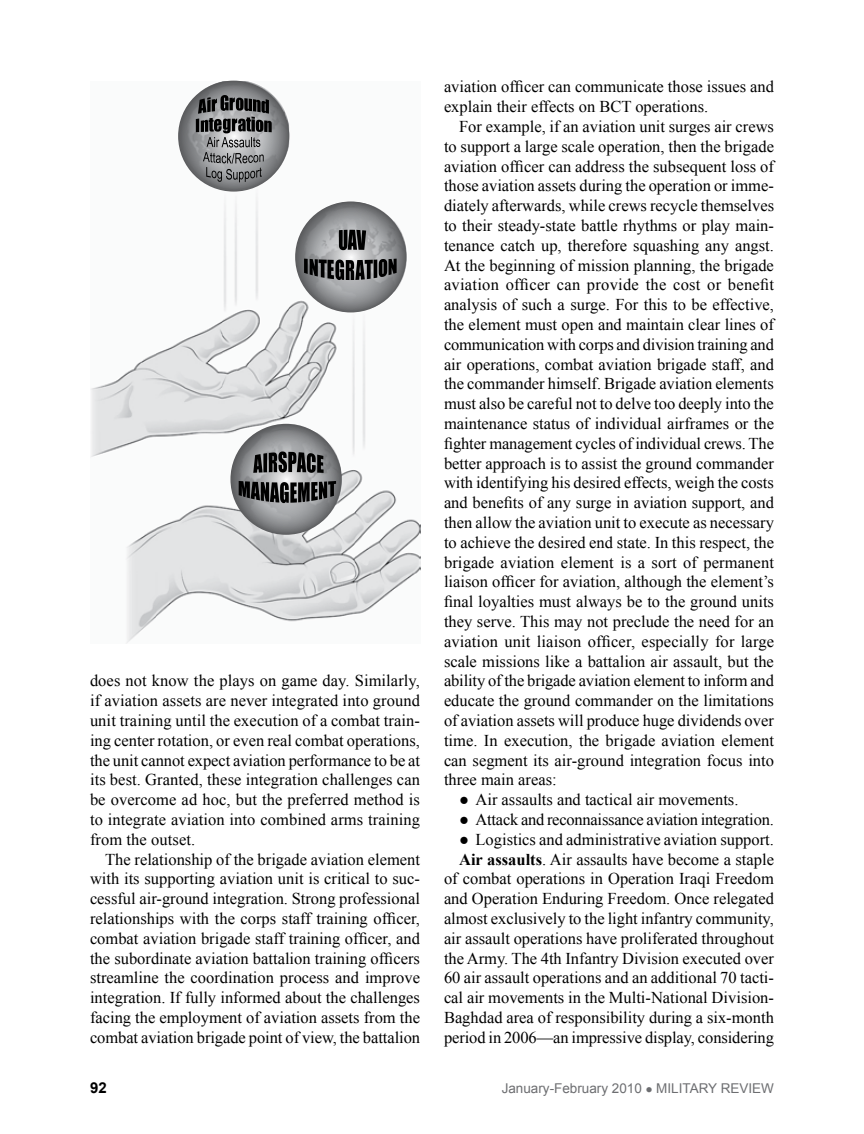
<style>
.page{position:relative;width:864px;height:1134px;background:#fff}
.page>*{position:absolute;margin:0;border:0;box-sizing:border-box;transform-origin:0 0}
.fob{font:16.5px/19.8px "Times New Roman";color:#000;text-align:justify}
.fob_Bullet{font:16.5px "Times New Roman";color:#000}
.subhead{font:700 15px "Arial";color:#000}
.subhead-2{font:13.5px "Arial";color:#6d6e71}
.s1{font-weight:700}
</style>
<div class="page">
<img style="left:90px;top:81px;width:330px;height:562px">
<svg style="left:295px;top:201px;width:111px;height:111px;background:#8f9092"></svg>
<svg style="left:339px;top:230px;width:27px;height:20px"></svg>
<svg style="left:304px;top:259px;width:93px;height:21px;background:#444445"></svg>
<svg style="left:178px;top:81px;width:111px;height:111px;background:#757779"></svg>
<svg style="left:196px;top:95px;width:76px;height:87px;background:#757778"></svg>
<svg style="left:230px;top:424px;width:112px;height:111px;background:#8a8b8e"></svg>
<svg style="left:253px;top:451px;width:71px;height:22px;background:#464647"></svg>
<svg style="left:239px;top:481px;width:97px;height:22px;background:#414243"></svg>
<p class="fob" style="left:90px;top:671px;width:332px">does not know the plays on game day. Similarly, if aviation assets are never integrated into ground unit training until the execution of a combat train&shy;ing center rotation, or even real combat operations, the unit cannot expect aviation performance to be at its best. Granted, these integration challenges can be overcome ad hoc, but the preferred method is to integrate aviation into combined arms training from the outset.</p>
<p class="fob" style="left:90px;top:849px;width:332px;text-indent:15px">The relationship of the brigade aviation element with its supporting aviation unit is critical to suc&shy;cessful air-ground integration. Strong professional relationships with the corps staff training officer, combat aviation brigade staff training officer, and the subordinate aviation battalion training officers streamline the coordination process and improve integration. If fully informed about the challenges facing the employment of aviation assets from the combat aviation brigade point of view, the battalion</p>
<p class="fob" style="left:444px;top:77px;width:331px">aviation officer can communicate those issues and explain their effects on BCT operations.</p>
<p class="fob" style="left:444px;top:116px;width:332px;text-indent:15px">For example, if an aviation unit surges air crews to support a large scale operation, then the brigade aviation officer can address the subsequent loss of those aviation assets during the operation or imme&shy;diately afterwards, while crews recycle themselves to their steady-state battle rhythms or play main&shy;tenance catch up, therefore squashing any angst.<br>At the beginning of mission planning, the brigade aviation officer can provide the cost or benefit analysis of such a surge. For this to be effective, the element must open and maintain clear lines of communication with corps and division training and air operations, combat aviation brigade staff, and the commander himself. Brigade aviation elements must also be careful not to delve too deeply into the maintenance status of individual airframes or the fighter management cycles of individual crews. The better approach is to assist the ground commander with identifying his desired effects, weigh the costs and benefits of any surge in aviation support, and then allow the aviation unit to execute as necessary to achieve the desired end state. In this respect, the brigade aviation element is a sort of permanent liaison officer for aviation, although the element’s final loyalties must always be to the ground units they serve. This may not preclude the need for an aviation unit liaison officer, especially for large scale missions like a battalion air assault, but the ability of the brigade aviation element to inform and educate the ground commander on the limitations of aviation assets will produce huge dividends over time. In execution, the brigade aviation element can segment its air-ground integration focus into three main areas:</p>
<p class="fob_Bullet" style="left:459px;top:789px;width:281px">● Air assaults and tactical air movements.</p>
<p class="fob_Bullet" style="left:459px;top:808px;width:316px">● Attack and reconnaissance aviation integration.</p>
<p class="fob_Bullet" style="left:459px;top:828px;width:316px">● Logistics and administrative aviation support.</p>
<p class="fob" style="left:444px;top:849px;width:332px;text-indent:15px"><span class="s1">Air assaults</span>. Air assaults have become a staple of combat operations in Operation Iraqi Freedom and Operation Enduring Freedom. Once relegated almost exclusively to the light infantry community, air assault operations have proliferated throughout the Army. The 4th Infantry Division executed over 60 air assault operations and an additional 70 tacti&shy;cal air movements in the Multi-National Division-Baghdad area of responsibility during a six-month period in 2006—an impressive display, considering</p>
<p class="subhead" style="left:90px;top:1078px;width:18px">92</p>
<p class="subhead-2" style="left:502px;top:1080px;width:274px">January-February 2010 ● MILITARY REVIEW</p>
</div>
